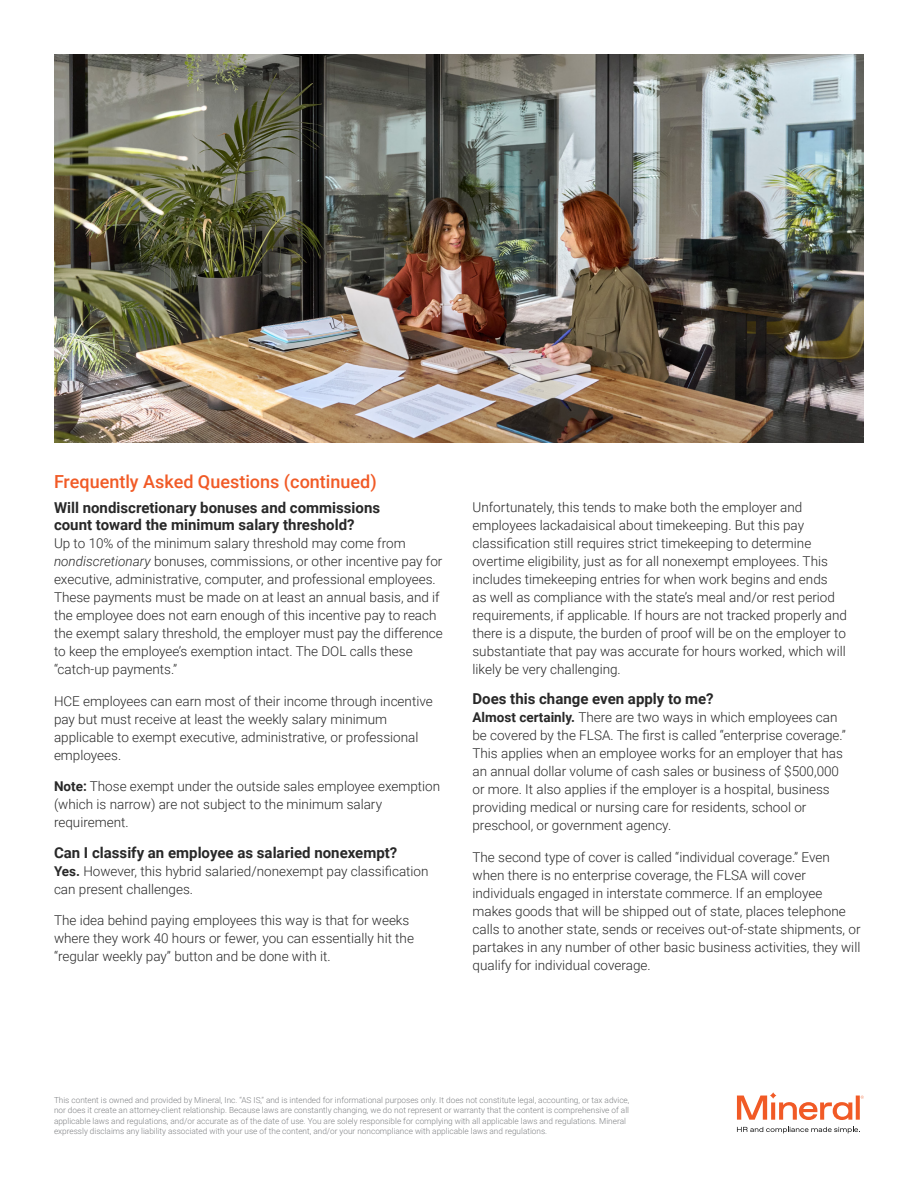
<style>
.page{position:relative;width:918px;height:1188px;background:#fff}
.page>*{position:absolute;margin:0;border:0;box-sizing:border-box;transform-origin:0 0}
.Secondary_header{font:500 18px "Roboto";color:#f15a26}
.Tertiary_header{font:700 15px/17.2px "Roboto";color:#282828}
.body_copy{font:300 13.5px/18px "Roboto";color:#282828}
.About_Mineral_text{font:300 8.25px/10.5px "Roboto";color:#808285}
.s1{font-style:italic}
.s2{font-weight:700}
</style>
<div class="page">
<img style="left:54px;top:54px;width:810px;height:388px">
<svg style="left:737px;top:1092px;width:127px;height:28px"></svg>
<svg style="left:737px;top:1127px;width:123px;height:6px"></svg>
<p class="Secondary_header" style="left:54px;top:469px;width:324px">Frequently Asked Questions (continued)</p>
<p class="Tertiary_header" style="left:54px;top:498px;width:328px">Will nondiscretionary bonuses and commissions count toward the minimum salary threshold?</p>
<p class="body_copy" style="left:54px;top:534px;width:390px">Up to 10% of the minimum salary threshold may come from <span class="s1">nondiscretionary</span> bonuses, commissions, or other incentive pay for executive, administrative, computer, and professional employees.<br>These payments must be made on at least an annual basis, and if the employee does not earn enough of this incentive pay to reach the exempt salary threshold, the employer must pay the difference to keep the employee’s exemption intact. The DOL calls these “catch-up payments.”</p>
<p class="body_copy" style="left:54px;top:691px;width:380px">HCE employees can earn most of their income through incentive pay but must receive at least the weekly salary minimum applicable to exempt executive, administrative, or professional employees.</p>
<p class="body_copy" style="left:54px;top:777px;width:388px"><span class="s2">Note:</span> Those exempt under the outside sales employee exemption (which is narrow) are not subject to the minimum salary requirement.</p>
<p class="Tertiary_header" style="left:54px;top:843px;width:345px">Can I classify an employee as salaried nonexempt?</p>
<p class="body_copy" style="left:54px;top:861px;width:376px"><span class="s2">Yes.</span> However, this hybrid salaried/nonexempt pay classification can present challenges.</p>
<p class="body_copy" style="left:54px;top:911px;width:362px">The idea behind paying employees this way is that for weeks where they work 40 hours or fewer, you can essentially hit the “regular weekly pay” button and be done with it.</p>
<p class="body_copy" style="left:472px;top:497px;width:376px">Unfortunately, this tends to make both the employer and employees lackadaisical about timekeeping. But this pay classification still requires strict timekeeping to determine overtime eligibility, just as for all nonexempt employees. This includes timekeeping entries for when work begins and ends<br>as well as compliance with the state’s meal and/or rest period requirements, if applicable. If hours are not tracked properly and there is a dispute, the burden of proof will be on the employer to substantiate that pay was accurate for hours worked, which will likely be very challenging.</p>
<p class="Tertiary_header" style="left:472px;top:690px;width:243px">Does this change even apply to me?</p>
<p class="body_copy" style="left:472px;top:708px;width:375px"><span class="s2">Almost certainly.</span> There are two ways in which employees can be covered by the FLSA. The first is called “enterprise coverage.” This applies when an employee works for an employer that has an annual dollar volume of cash sales or business of $500,000 or more. It also applies if the employer is a hospital, business providing medical or nursing care for residents, school or preschool, or government agency.</p>
<p class="body_copy" style="left:472px;top:848px;width:390px">The second type of cover is called “individual coverage.” Even when there is no enterprise coverage, the FLSA will cover individuals engaged in interstate commerce. If an employee makes goods that will be shipped out of state, places telephone calls to another state, sends or receives out-of-state shipments, or partakes in any number of other basic business activities, they will qualify for individual coverage.</p>
<p class="About_Mineral_text" style="left:54px;top:1094px;width:577px">This content is owned and provided by Mineral, Inc. “AS IS,” and is intended for informational purposes only. It does not constitute legal, accounting, or tax advice, nor does it create an attorney-client relationship. Because laws are constantly changing, we do not represent or warranty that the content is comprehensive of all applicable laws and regulations, and/or accurate as of the date of use. You are solely responsible for complying with all applicable laws and regulations. Mineral expressly disclaims any liability associated with your use of the content, and/or your noncompliance with applicable laws and regulations.</p>
</div>
